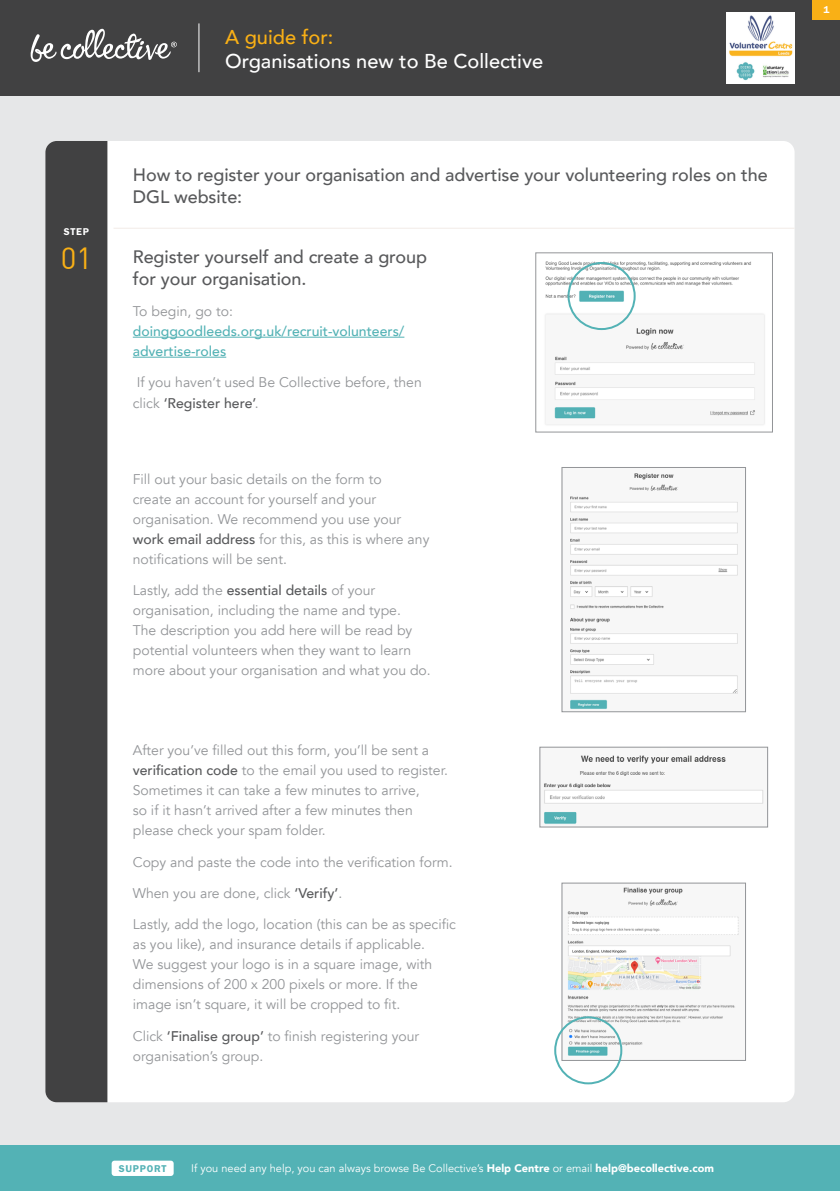
<style>
.page{position:relative;width:840px;height:1191px;background:#fff}
.page>*{position:absolute;margin:0;border:0;box-sizing:border-box;transform-origin:0 0}
.t1{font:30px "DIN";color:#f9b016}
.t2{font:500 20px "Avenir";color:#fff}
.t3{font:500 20px "Avenir";color:#f9b016}
.t4{font:500 18px/21.6px "Avenir";letter-spacing:-.005em;color:#58595b}
.t5{font:14px/20px "Avenir";color:#939598}
.t6{font:500 14px/20px "Avenir";color:#53b2b5}
.t7{font:11px "Avenir";color:#fff}
.t8{font:10.2px "Franklin Gothic URW Dem";letter-spacing:.08em;color:#53b2b5}
.t9{font:10.2px "Franklin Gothic URW Dem";color:#fff}
.s1{font-weight:500;color:#58595b}
.s2{font-weight:900}
</style>
<div class="page">
<div style="left:0;top:96px;width:839px;height:1049px;background:#e6e7e8"></div>
<div style="left:45px;top:141px;width:749px;height:961px;background:#fff;border-radius:11px"></div>
<div style="left:45px;top:141px;width:62px;height:961px;background:#414142"></div>
<div style="left:0;top:0;width:839px;height:96px;background:#414142"></div>
<svg style="left:30px;top:29px;width:147px;height:33px"></svg>
<hr style="left:198px;top:23px;width:1px;height:49px;background:#fff">
<div style="left:812px;top:0;width:27px;height:19px;background:#f9b016"></div>
<img style="left:726px;top:13px;width:68px;height:70px">
<hr style="left:113px;top:228px;width:681px;height:1px;background:#f2ece7">
<hr style="left:133px;top:337px;width:271px;height:1px;background:#53b2b5">
<hr style="left:133px;top:357px;width:93px;height:1px;background:#53b2b5">
<img style="left:570px;top:473px;width:168px;height:237px">
<div style="left:561px;top:467px;width:184px;height:245px;border:1px solid #939598"></div>
<img style="left:543px;top:755px;width:221px;height:70px">
<div style="left:539px;top:747px;width:228px;height:80px;border:1px solid #939598"></div>
<div style="left:664px;top:767px;width:85px;height:11px;background:#f7f7f7"></div>
<img style="left:563px;top:887px;width:176px;height:171px">
<div style="left:561px;top:883px;width:184px;height:177px;border:1px solid #939598"></div>
<img style="left:545px;top:261px;width:220px;height:164px">
<div style="left:567px;top:262px;width:68px;height:68px;border:2px solid #53b2b5;border-radius:50%"></div>
<div style="left:554px;top:1016px;width:68px;height:68px;border:2px solid #53b2b5;border-radius:50%"></div>
<div style="left:0;top:1145px;width:839px;height:46px;background:#53b2b5"></div>
<div style="left:112px;top:1160px;width:61px;height:16px;background:#fff;border-radius:3px"></div>
<p class="t9" style="left:64px;top:225px;width:27px">STEP</p>
<h1 class="t1" style="left:61px;top:240px;width:33px">01</h1>
<h2 class="t3" style="left:225px;top:20px;width:110px">A guide for:</h2>
<h2 class="t2" style="left:225px;top:44px;width:319px">Organisations new to Be Collective</h2>
<p class="t4" style="left:133px;top:163px;width:636px">How to register your organisation and advertise your volunteering roles on the<br>DGL website:</p>
<p class="t4" style="left:133px;top:245px;width:295px">Register yourself and create a group for your organisation.</p>
<p class="t5" style="left:133px;top:301px;width:102px">To begin, go to:</p>
<p class="t6" style="left:133px;top:320px;width:273px">doinggoodleeds.org.uk/recruit-volunteers/ advertise-roles</p>
<p class="t5" style="left:133px;top:373px;width:290px">If you haven’t used Be Collective before, then click <span class="s1">‘Register here’</span>.</p>
<p class="t5" style="left:133px;top:469px;width:298px">Fill out your basic details on the form to<br>create an account for yourself and your organisation. We recommend you use your <span class="s1">work email address</span> for this, as this is where any notifications will be sent.</p>
<p class="t5" style="left:133px;top:580px;width:299px">Lastly, add the <span class="s1">essential details</span> of your organisation, including the name and type.<br>The description you add here will be read by potential volunteers when they want to learn more about your organisation and what you do.</p>
<p class="t5" style="left:133px;top:740px;width:316px">After you’ve filled out this form, you’ll be sent a <span class="s1">verification code</span> to the email you used to register.<br>Sometimes it can take a few minutes to arrive,<br>so if it hasn’t arrived after a few minutes then please check your spam folder.</p>
<p class="t5" style="left:133px;top:852px;width:321px">Copy and paste the code into the verification form.</p>
<p class="t5" style="left:133px;top:883px;width:211px">When you are done, click <span class="s1">‘Verify’</span>.</p>
<p class="t5" style="left:133px;top:914px;width:324px">Lastly, add the logo, location (this can be as specific as you like), and insurance details if applicable.<br>We suggest your logo is in a square image, with dimensions of 200 x 200 pixels or more. If the image isn’t square, it will be cropped to fit.</p>
<p class="t5" style="left:133px;top:1026px;width:288px">Click <span class="s1">‘Finalise group’</span> to finish registering your organisation’s group.</p>
<p class="t8" style="left:119px;top:1162px;width:49px">SUPPORT</p>
<p class="t7" style="left:191px;top:1161px;width:524px">If you need any help, you can always browse Be Collective’s <span class="s2">Help Centre</span> or email <span class="s2">help@becollective.com</span></p>
<p class="t9" style="left:822px;top:3px;width:7px">1</p>
</div>
